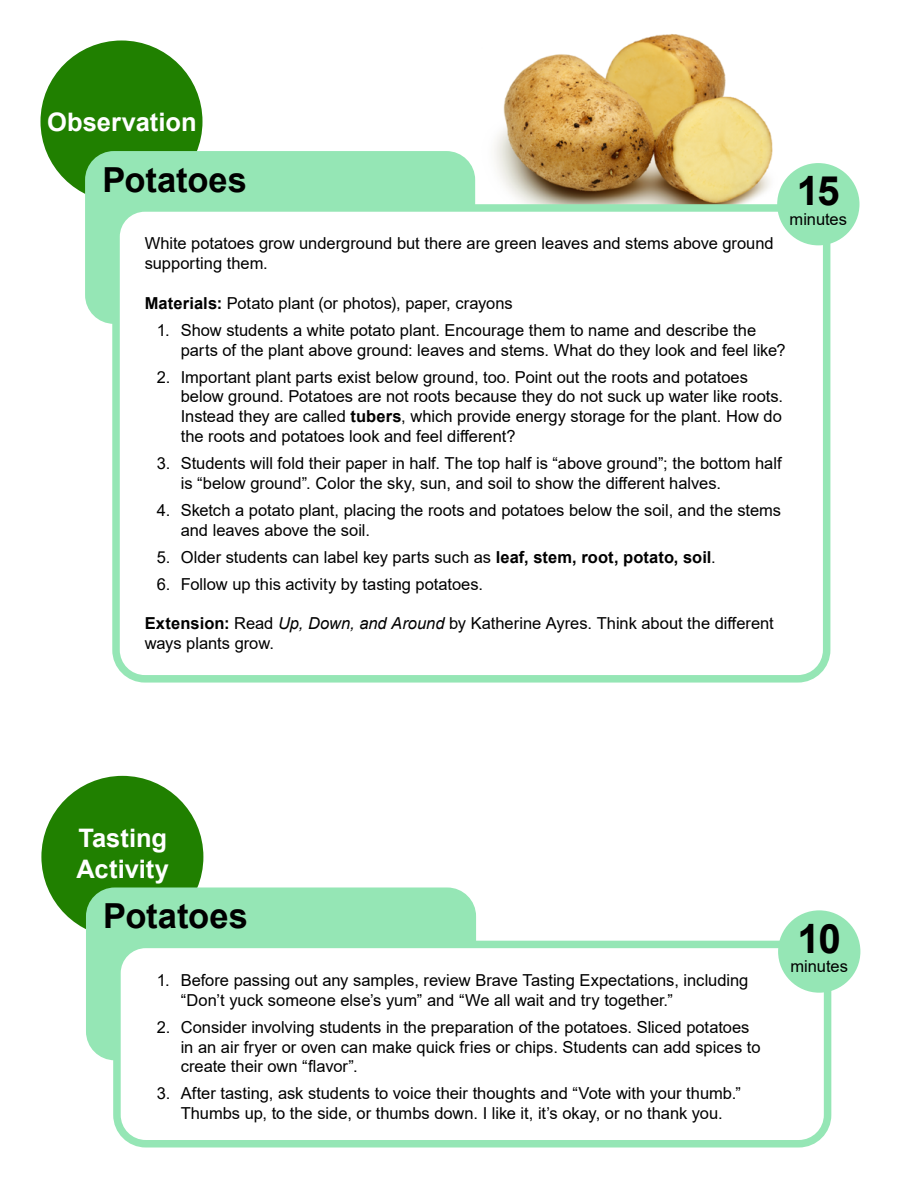
<style>
.page{position:relative;width:918px;height:1188px;background:#fff}
.page>*{position:absolute;margin:0;border:0;box-sizing:border-box;transform-origin:0 0}
.t1{font:700 40.5px "Arial";color:#000}
.t2{font:700 34.5px "Arial";letter-spacing:-.005em;color:#000}
.t3{font:700 25.5px/30.6px "Arial";color:#fff}
.t4{font:16.5px/19.8px "Arial";color:#000}
.s1{font-weight:700}
.s2{font-style:italic}
</style>
<div class="page">
<img style="left:494px;top:34px;width:297px;height:170px">
<div style="left:41px;top:776px;width:162px;height:162px;background:#208000;border-radius:50%"></div>
<div style="left:40px;top:40px;width:162px;height:162px;background:#208000;border-radius:50%"></div>
<div style="left:85px;top:151px;width:390px;height:173px;background:#95e6b5;border-radius:29px"></div>
<div style="left:116px;top:208px;width:711px;height:471px;background:#fff;border-radius:29px"></div>
<div style="left:112px;top:204px;width:718px;height:479px;border:8px solid #95e6b5;border-radius:29px"></div>
<div style="left:777px;top:163px;width:82px;height:82px;background:#95e6b5;border-radius:50%"></div>
<div style="left:86px;top:888px;width:390px;height:172px;background:#95e6b5;border-radius:29px"></div>
<div style="left:117px;top:944px;width:711px;height:200px;background:#fff;border-radius:29px"></div>
<div style="left:113px;top:941px;width:718px;height:207px;border:8px solid #95e6b5;border-radius:29px"></div>
<div style="left:778px;top:910px;width:82px;height:83px;background:#95e6b5;border-radius:50%"></div>
<p class="t3" style="left:47px;top:107px;width:151px">Observation</p>
<p class="t2" style="left:102px;top:155px;width:146px">Potatoes</p>
<p class="t1" style="left:797px;top:162px;width:44px">15</p>
<p class="t4" style="left:790px;top:209px;width:59px">minutes</p>
<p class="t4" style="left:145px;top:234px;width:631px">White potatoes grow underground but there are green leaves and stems above ground supporting them.</p>
<p class="t4" style="left:145px;top:293px;width:370px"><span class="s1">Materials:</span> Potato plant (or photos), paper, crayons</p>
<p class="t4" style="left:181px;top:320px;width:606px;text-indent:-24px">1. Show students a white potato plant. Encourage them to name and describe the parts of the plant above ground: leaves and stems. What do they look and feel like?</p>
<p class="t4" style="left:181px;top:367px;width:604px;text-indent:-24px">2. Important plant parts exist below ground, too. Point out the roots and potatoes below ground. Potatoes are not roots because they do not suck up water like roots.<br>Instead they are called <span class="s1">tubers</span>, which provide energy storage for the plant. How do the roots and potatoes look and feel different?</p>
<p class="t4" style="left:181px;top:453px;width:602px;text-indent:-24px">3. Students will fold their paper in half. The top half is “above ground”; the bottom half is “below ground”. Color the sky, sun, and soil to show the different halves.</p>
<p class="t4" style="left:181px;top:500px;width:602px;text-indent:-24px">4. Sketch a potato plant, placing the roots and potatoes below the soil, and the stems and leaves above the soil.</p>
<p class="t4" style="left:157px;top:547px;width:561px">5. Older students can label key parts such as <span class="s1">leaf, stem, root, potato, soil</span>.</p>
<p class="t4" style="left:157px;top:574px;width:328px">6. Follow up this activity by tasting potatoes.</p>
<p class="t4" style="left:145px;top:613px;width:631px"><span class="s1">Extension:</span> Read <span class="s2">Up, Down, and Around</span> by Katherine Ayres. Think about the different ways plants grow.</p>
<p class="t3" style="left:77px;top:823px;width:94px">Tasting<br>Activity</p>
<p class="t2" style="left:103px;top:892px;width:146px">Potatoes</p>
<p class="t4" style="left:181px;top:970px;width:569px;text-indent:-24px">1. Before passing out any samples, review Brave Tasting Expectations, including “Don’t yuck someone else’s yum” and “We all wait and try together.”</p>
<p class="t4" style="left:181px;top:1017px;width:581px;text-indent:-24px">2. Consider involving students in the preparation of the potatoes. Sliced potatoes in an air fryer or oven can make quick fries or chips. Students can add spices to create their own “flavor”.</p>
<p class="t4" style="left:157px;top:1084px;width:586px;text-align:center">3. After tasting, ask students to voice their thoughts and “Vote with your thumb.”<br>Thumbs up, to the side, or thumbs down. I like it, it’s okay, or no thank you.</p>
<p class="t1" style="left:798px;top:910px;width:45px">10</p>
<p class="t4" style="left:791px;top:957px;width:59px">minutes</p>
</div>
